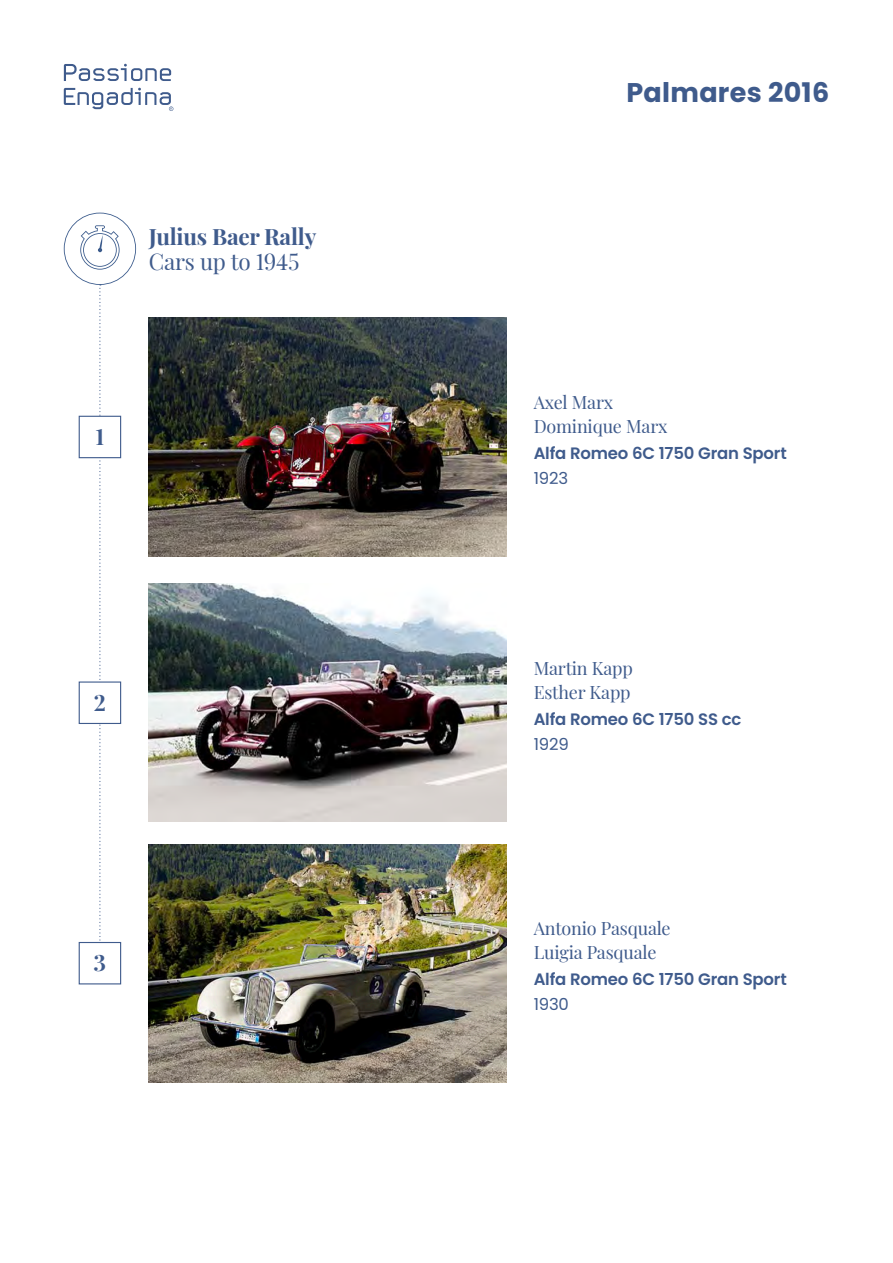
<style>
.page{position:relative;width:893px;height:1263px;background:#fff}
.page>*{position:absolute;margin:0;border:0;box-sizing:border-box;transform-origin:0 0}
.t1{font:700 27px "Poppins";letter-spacing:.01em;color:#3f5b8c}
.t2{font:700 22.5px "Playfair Display";letter-spacing:-.01em;color:#3f5b8c}
.t3{font:22.5px "Playfair Display";letter-spacing:-.01em;color:#3f5b8c}
.t4{font:18px "Playfair Display";letter-spacing:-.01em;color:#3f5b8c}
.t5{font:600 16.5px "Poppins";letter-spacing:-.01em;color:#3f5b8c}
.t6{font:16.5px "Poppins";letter-spacing:-.01em;color:#3f5b8c}
</style>
<div class="page">
<svg style="left:64px;top:64px;width:107px;height:17px"></svg>
<svg style="left:64px;top:88px;width:109px;height:23px"></svg>
<svg style="left:64px;top:213px;width:72px;height:750px"></svg>
<div style="left:79px;top:416px;width:42px;height:42px;background:#fff;border:1px solid #3f5b8c"></div>
<img style="left:149px;top:584px;width:357px;height:238px">
<div style="left:79px;top:681px;width:42px;height:43px;background:#fff;border:1px solid #3f5b8c"></div>
<div style="left:79px;top:942px;width:42px;height:42px;background:#fff;border:1px solid #3f5b8c"></div>
<img style="left:149px;top:844px;width:357px;height:238px">
<img style="left:149px;top:318px;width:357px;height:238px">
<p class="t2" style="left:149px;top:218px;width:169px">Julius Baer Rally</p>
<p class="t3" style="left:149px;top:244px;width:152px">Cars up to 1945</p>
<p class="t2" style="left:96px;top:419px;width:10px">1</p>
<p class="t2" style="left:94px;top:684px;width:14px">2</p>
<p class="t2" style="left:94px;top:945px;width:14px">3</p>
<p class="t1" style="left:626px;top:76px;width:204px">Palmares 2016</p>
<p class="t4" style="left:534px;top:388px;width:81px">Axel Marx</p>
<p class="t4" style="left:534px;top:412px;width:135px">Dominique Marx</p>
<p class="t5" style="left:534px;top:443px;width:255px">Alfa Romeo 6C 1750 Gran Sport</p>
<p class="t6" style="left:534px;top:469px;width:36px">1923</p>
<p class="t4" style="left:534px;top:654px;width:101px">Martin Kapp</p>
<p class="t4" style="left:534px;top:678px;width:99px">Esther Kapp</p>
<p class="t5" style="left:534px;top:709px;width:209px">Alfa Romeo 6C 1750 SS cc</p>
<p class="t6" style="left:534px;top:735px;width:37px">1929</p>
<p class="t4" style="left:534px;top:915px;width:139px">Antonio Pasquale</p>
<p class="t4" style="left:534px;top:939px;width:124px">Luigia Pasquale</p>
<p class="t5" style="left:534px;top:969px;width:255px">Alfa Romeo 6C 1750 Gran Sport</p>
<p class="t6" style="left:534px;top:995px;width:37px">1930</p>
</div>
